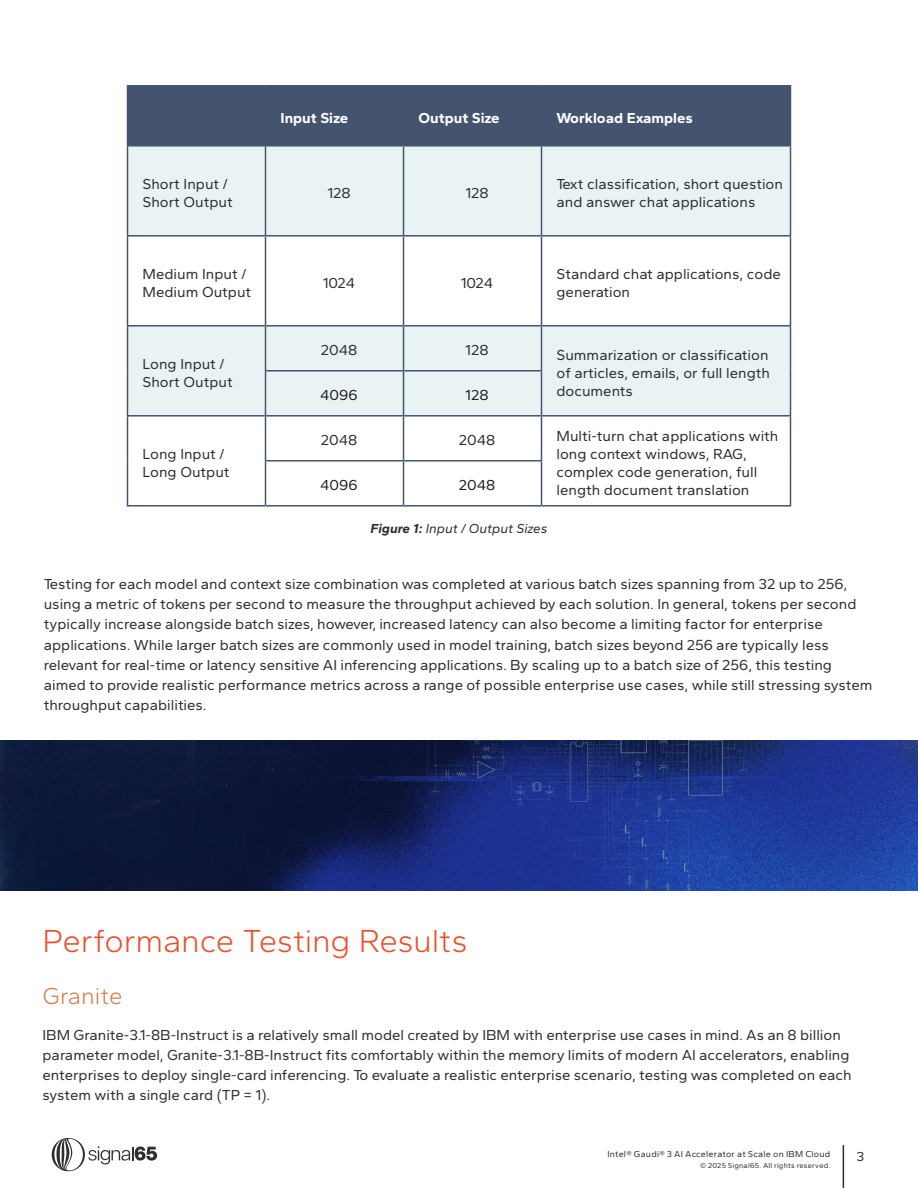
<style>
.page{position:relative;width:918px;height:1188px;background:#fff}
.page>*{position:absolute;margin:0;border:0;box-sizing:border-box;transform-origin:0 0}
.t1{font:300 33px "Gantari";letter-spacing:-.01em;color:#eb502c}
.t2{font:300 24px "Gantari";color:#dc7945}
.t3{font:15px/20.2px "Gantari";color:#2f2f2f}
.t4{font:700 15px "Gantari";color:#fff}
.t5{font:15px "Gantari";color:#231f20}
.t6{font:italic 13.5px "Gantari";color:#2f2f2f}
.t7{font:13.5px "Gantari";color:#2f2f2f}
.t8{font:9px "Gantari";letter-spacing:.025em;color:#2f2f2f}
.t9{font:7.5px "Gantari";letter-spacing:.025em;color:#2f2f2f}
.s1{font-weight:700}
</style>
<div class="page">
<svg style="left:52px;top:1138px;width:105px;height:33px"></svg>
<img style="left:0;top:740px;width:918px;height:150px">
<hr style="left:843px;top:1145px;width:1px;height:43px;background:#2f2f2f">
<div style="left:128px;top:87px;width:662px;height:58px;background:#44546f"></div>
<svg style="left:128px;top:147px;width:662px;height:268px;fill:#eaf3f4"></svg>
<hr style="left:265px;top:87px;width:1px;height:58px;background:#44546f">
<hr style="left:403px;top:87px;width:1px;height:58px;background:#44546f">
<hr style="left:265px;top:147px;width:1px;height:88px;background:#44546f">
<hr style="left:403px;top:147px;width:1px;height:88px;background:#44546f">
<hr style="left:127px;top:235px;width:139px;height:2px;background:#44546f">
<hr style="left:266px;top:235px;width:138px;height:2px;background:#44546f">
<hr style="left:265px;top:237px;width:1px;height:88px;background:#44546f">
<hr style="left:404px;top:235px;width:138px;height:2px;background:#44546f">
<hr style="left:403px;top:237px;width:1px;height:88px;background:#44546f">
<hr style="left:542px;top:235px;width:249px;height:2px;background:#44546f">
<hr style="left:127px;top:325px;width:139px;height:2px;background:#44546f">
<hr style="left:266px;top:325px;width:138px;height:2px;background:#44546f">
<hr style="left:265px;top:327px;width:1px;height:43px;background:#44546f">
<hr style="left:404px;top:325px;width:138px;height:2px;background:#44546f">
<hr style="left:403px;top:327px;width:1px;height:43px;background:#44546f">
<hr style="left:542px;top:325px;width:249px;height:2px;background:#44546f">
<hr style="left:265px;top:372px;width:1px;height:43px;background:#44546f">
<hr style="left:403px;top:372px;width:1px;height:43px;background:#44546f">
<hr style="left:265px;top:417px;width:1px;height:43px;background:#44546f">
<hr style="left:403px;top:417px;width:1px;height:43px;background:#44546f">
<hr style="left:265px;top:462px;width:1px;height:43px;background:#44546f">
<hr style="left:403px;top:462px;width:1px;height:43px;background:#44546f">
<hr style="left:127px;top:85px;width:139px;height:2px;background:#44546f">
<hr style="left:127px;top:87px;width:1px;height:58px;background:#44546f">
<hr style="left:266px;top:85px;width:138px;height:2px;background:#44546f">
<hr style="left:404px;top:85px;width:138px;height:2px;background:#44546f">
<hr style="left:542px;top:85px;width:249px;height:2px;background:#44546f">
<hr style="left:541px;top:87px;width:1px;height:58px;background:#44546f">
<hr style="left:790px;top:87px;width:1px;height:58px;background:#44546f">
<hr style="left:127px;top:145px;width:139px;height:2px;background:#44546f">
<hr style="left:266px;top:145px;width:138px;height:2px;background:#44546f">
<hr style="left:404px;top:145px;width:138px;height:2px;background:#44546f">
<hr style="left:542px;top:145px;width:249px;height:2px;background:#44546f">
<hr style="left:127px;top:147px;width:1px;height:88px;background:#44546f">
<hr style="left:541px;top:147px;width:1px;height:88px;background:#44546f">
<hr style="left:790px;top:147px;width:1px;height:88px;background:#44546f">
<hr style="left:127px;top:237px;width:1px;height:88px;background:#44546f">
<hr style="left:541px;top:237px;width:1px;height:88px;background:#44546f">
<hr style="left:790px;top:237px;width:1px;height:88px;background:#44546f">
<hr style="left:127px;top:327px;width:1px;height:44px;background:#44546f">
<hr style="left:541px;top:327px;width:1px;height:43px;background:#44546f">
<hr style="left:790px;top:327px;width:1px;height:44px;background:#44546f">
<hr style="left:127px;top:371px;width:1px;height:44px;background:#44546f">
<hr style="left:541px;top:372px;width:1px;height:43px;background:#44546f">
<hr style="left:790px;top:371px;width:1px;height:44px;background:#44546f">
<hr style="left:265px;top:370px;width:139px;height:2px;background:#44546f">
<hr style="left:404px;top:370px;width:138px;height:2px;background:#44546f">
<hr style="left:127px;top:415px;width:139px;height:2px;background:#44546f">
<hr style="left:127px;top:417px;width:1px;height:44px;background:#44546f">
<hr style="left:266px;top:415px;width:138px;height:2px;background:#44546f">
<hr style="left:404px;top:415px;width:138px;height:2px;background:#44546f">
<hr style="left:542px;top:415px;width:249px;height:2px;background:#44546f">
<hr style="left:541px;top:417px;width:1px;height:43px;background:#44546f">
<hr style="left:790px;top:417px;width:1px;height:44px;background:#44546f">
<hr style="left:127px;top:461px;width:1px;height:44px;background:#44546f">
<hr style="left:265px;top:460px;width:139px;height:2px;background:#44546f">
<hr style="left:404px;top:460px;width:138px;height:2px;background:#44546f">
<hr style="left:541px;top:462px;width:1px;height:43px;background:#44546f">
<hr style="left:790px;top:461px;width:1px;height:44px;background:#44546f">
<hr style="left:127px;top:505px;width:139px;height:2px;background:#44546f">
<hr style="left:266px;top:505px;width:138px;height:2px;background:#44546f">
<hr style="left:404px;top:505px;width:138px;height:2px;background:#44546f">
<hr style="left:542px;top:505px;width:249px;height:2px;background:#44546f">
<p class="t4" style="left:280px;top:108px;width:69px">Input Size</p>
<p class="t4" style="left:418px;top:108px;width:83px">Output Size</p>
<p class="t4" style="left:556px;top:108px;width:138px">Workload Examples</p>
<p class="t3" style="left:142px;top:175px;width:92px;line-height:18px">Short Input /<br>Short Output</p>
<p class="t3" style="left:327px;top:182px;width:25px">128</p>
<p class="t3" style="left:465px;top:182px;width:25px">128</p>
<p class="t3" style="left:556px;top:175px;width:228px;line-height:18px">Text classification, short question and answer chat applications</p>
<p class="t3" style="left:142px;top:265px;width:110px;line-height:18px">Medium Input /<br>Medium Output</p>
<p class="t3" style="left:323px;top:272px;width:34px">1024</p>
<p class="t3" style="left:461px;top:272px;width:34px">1024</p>
<p class="t3" style="left:556px;top:265px;width:226px;line-height:18px">Standard chat applications, code generation</p>
<p class="t3" style="left:142px;top:355px;width:92px;line-height:18px">Long Input /<br>Short Output</p>
<p class="t3" style="left:142px;top:445px;width:89px;line-height:18px">Long Input /<br>Long Output</p>
<p class="t3" style="left:321px;top:340px;width:38px">2048</p>
<p class="t3" style="left:465px;top:340px;width:25px">128</p>
<p class="t3" style="left:556px;top:346px;width:215px;line-height:18px">Summarization or classification of articles, emails, or full length</p>
<p class="t5" style="left:320px;top:386px;width:39px">4096</p>
<p class="t3" style="left:556px;top:380px;width:78px">documents</p>
<p class="t5" style="left:465px;top:386px;width:25px">128</p>
<p class="t3" style="left:321px;top:430px;width:38px">2048</p>
<p class="t3" style="left:459px;top:430px;width:38px">2048</p>
<p class="t3" style="left:556px;top:427px;width:223px;line-height:18px">Multi-turn chat applications with long context windows, RAG, complex code generation, full</p>
<p class="t5" style="left:320px;top:476px;width:39px">4096</p>
<p class="t3" style="left:556px;top:479px;width:194px">length document translation</p>
<p class="t5" style="left:459px;top:476px;width:38px">2048</p>
<p class="t6" style="left:371px;top:520px;width:178px"><span class="s1">Figure 1:</span> Input / Output Sizes</p>
<p class="t3" style="left:44px;top:573px;width:830px">Testing for each model and context size combination was completed at various batch sizes spanning from 32 up to 256, using a metric of tokens per second to measure the throughput achieved by each solution. In general, tokens per second typically increase alongside batch sizes, however, increased latency can also become a limiting factor for enterprise applications. While larger batch sizes are commonly used in model training, batch sizes beyond 256 are typically less relevant for real-time or latency sensitive AI inferencing applications. By scaling up to a batch size of 256, this testing aimed to provide realistic performance metrics across a range of possible enterprise use cases, while still stressing system throughput capabilities.</p>
<h1 class="t1" style="left:43px;top:919px;width:427px">Performance Testing Results</h1>
<h2 class="t2" style="left:43px;top:981px;width:82px">Granite</h2>
<p class="t3" style="left:43px;top:1024px;width:811px">IBM Granite-3.1-8B-Instruct is a relatively small model created by IBM with enterprise use cases in mind. As an 8 billion parameter model, Granite-3.1-8B-Instruct fits comfortably within the memory limits of modern AI accelerators, enabling enterprises to deploy single-card inferencing. To evaluate a realistic enterprise scenario, testing was completed on each system with a single card (TP = 1).</p>
<p class="t8" style="left:607px;top:1148px;width:224px">Intel® Gaudi® 3 AI Accelerator at Scale on IBM Cloud</p>
<p class="t7" style="left:856px;top:1148px;width:9px">3</p>
<p class="t9" style="left:700px;top:1161px;width:132px">© 2025 Signal65. All rights reserved.</p>
</div>
